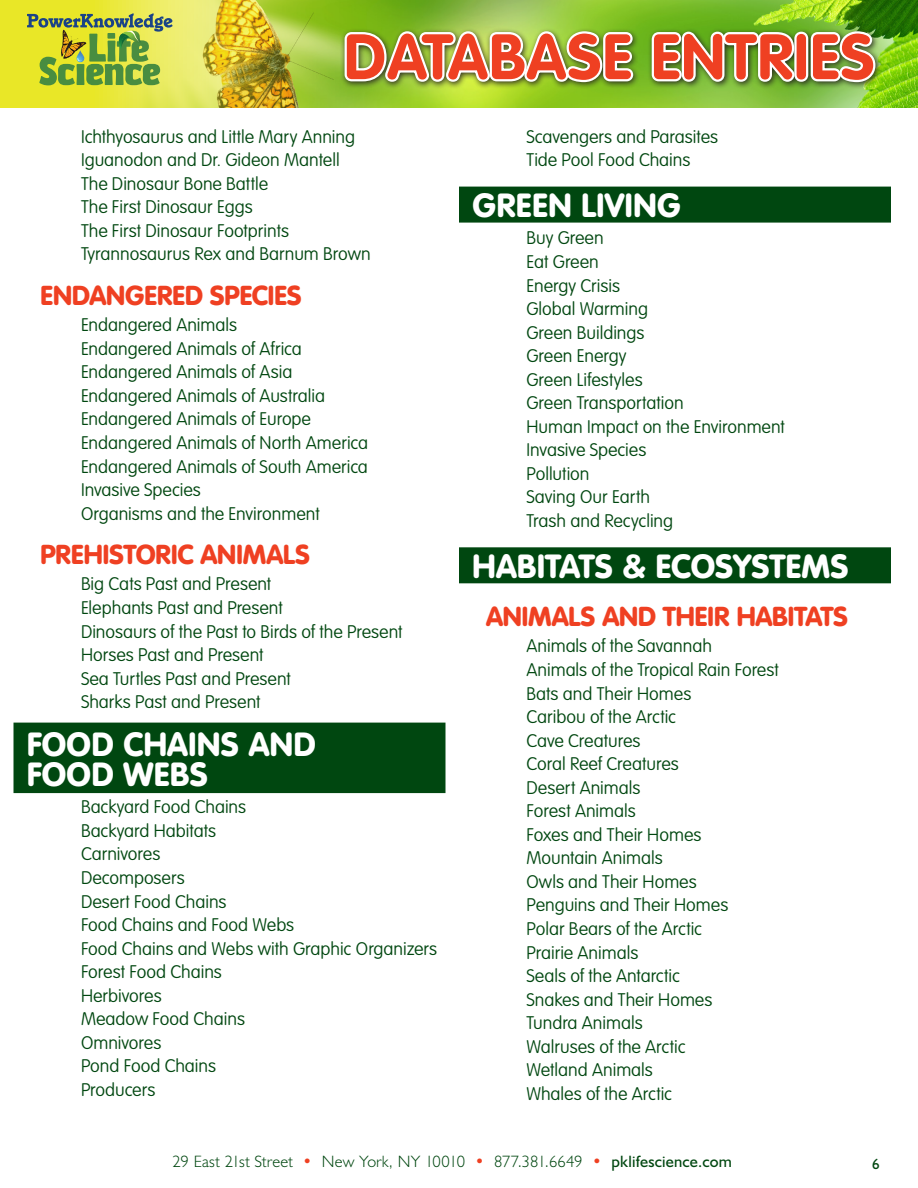
<style>
.page{position:relative;width:918px;height:1188px;background:#fff}
.page>*{position:absolute;margin:0;border:0;box-sizing:border-box;transform-origin:0 0}
.t1{font:700 63px "VAG Rounded Std";letter-spacing:.02em;color:#ef4022}
.A_Head{font:900 33px "VAG Rounded Std";letter-spacing:.015em;color:#fff}
.A_Head_2_lines{font:900 33px/30px "VAG Rounded Std";letter-spacing:.015em;color:#fff}
.B_Head{font:900 27px "VAG Rounded Std";color:#ef4022}
.Basic_Body{font:100 18px "VAG Rounded Std";color:#004710}
.t2{font:300 16.5px "Humanist 521 BT";letter-spacing:.005em;color:#004710}
.t3{font:15px "Humanist 521 BT";color:#004710}
.s1{color:#ef4022}
.s2{font-weight:400}
</style>
<div class="page">
<div style="left:0;top:0;width:918px;height:108px;background:#e9e727"></div>
<img style="left:92px;top:0;width:826px;height:108px">
<div style="left:340px;top:27px;width:542px;height:62px;background:#231f20;opacity:.9"></div>
<img style="left:342px;top:29px;width:293px;height:55px">
<svg style="left:649px;top:29px;width:148px;height:56px;background:#97ab81"></svg>
<div style="left:794px;top:32px;width:14px;height:50px;border:4px solid #fff;border-radius:5px"></div>
<img style="left:808px;top:29px;width:70px;height:55px">
<svg style="left:27px;top:13px;width:146px;height:72px"></svg>
<div style="left:14px;top:723px;width:432px;height:70px;background:#004710"></div>
<div style="left:459px;top:187px;width:432px;height:36px;background:#004710"></div>
<div style="left:459px;top:547px;width:432px;height:36px;background:#004710"></div>
<h1 class="t1" style="left:344px;top:20px;width:532px">DATABASE ENTRIES</h1>
<p class="Basic_Body" style="left:81px;top:126px;width:276px">Ichthyosaurus and Little Mary Anning</p>
<p class="Basic_Body" style="left:81px;top:150px;width:260px">Iguanodon and Dr. Gideon Mantell</p>
<p class="Basic_Body" style="left:81px;top:173px;width:189px">The Dinosaur Bone Battle</p>
<p class="Basic_Body" style="left:81px;top:197px;width:173px">The First Dinosaur Eggs</p>
<p class="Basic_Body" style="left:81px;top:220px;width:210px">The First Dinosaur Footprints</p>
<p class="Basic_Body" style="left:81px;top:244px;width:291px">Tyrannosaurus Rex and Barnum Brown</p>
<p class="B_Head" style="left:40px;top:279px;width:263px">ENDANGERED SPECIES</p>
<p class="Basic_Body" style="left:81px;top:315px;width:158px">Endangered Animals</p>
<p class="Basic_Body" style="left:81px;top:338px;width:222px">Endangered Animals of Africa</p>
<p class="Basic_Body" style="left:81px;top:362px;width:213px">Endangered Animals of Asia</p>
<p class="Basic_Body" style="left:81px;top:385px;width:246px">Endangered Animals of Australia</p>
<p class="Basic_Body" style="left:81px;top:409px;width:232px">Endangered Animals of Europe</p>
<p class="Basic_Body" style="left:81px;top:432px;width:289px">Endangered Animals of North America</p>
<p class="Basic_Body" style="left:81px;top:456px;width:288px">Endangered Animals of South America</p>
<p class="Basic_Body" style="left:81px;top:480px;width:121px">Invasive Species</p>
<p class="Basic_Body" style="left:81px;top:503px;width:240px">Organisms and the Environment</p>
<p class="B_Head" style="left:40px;top:538px;width:271px">PREHISTORIC ANIMALS</p>
<p class="Basic_Body" style="left:81px;top:574px;width:192px">Big Cats Past and Present</p>
<p class="Basic_Body" style="left:81px;top:597px;width:203px">Elephants Past and Present</p>
<p class="Basic_Body" style="left:81px;top:621px;width:323px">Dinosaurs of the Past to Birds of the Present</p>
<p class="Basic_Body" style="left:81px;top:645px;width:184px">Horses Past and Present</p>
<p class="Basic_Body" style="left:81px;top:668px;width:211px">Sea Turtles Past and Present</p>
<p class="Basic_Body" style="left:81px;top:692px;width:181px">Sharks Past and Present</p>
<p class="A_Head_2_lines" style="left:27px;top:730px;width:290px">FOOD CHAINS AND<br>FOOD WEBS</p>
<p class="Basic_Body" style="left:81px;top:797px;width:167px">Backyard Food Chains</p>
<p class="Basic_Body" style="left:81px;top:820px;width:137px">Backyard Habitats</p>
<p class="Basic_Body" style="left:81px;top:844px;width:81px">Carnivores</p>
<p class="Basic_Body" style="left:81px;top:867px;width:105px">Decomposers</p>
<p class="Basic_Body" style="left:81px;top:891px;width:147px">Desert Food Chains</p>
<p class="Basic_Body" style="left:81px;top:915px;width:215px">Food Chains and Food Webs</p>
<p class="Basic_Body" style="left:81px;top:938px;width:358px">Food Chains and Webs with Graphic Organizers</p>
<p class="Basic_Body" style="left:81px;top:962px;width:142px">Forest Food Chains</p>
<p class="Basic_Body" style="left:81px;top:985px;width:82px">Herbivores</p>
<p class="Basic_Body" style="left:81px;top:1009px;width:166px">Meadow Food Chains</p>
<p class="Basic_Body" style="left:81px;top:1032px;width:82px">Omnivores</p>
<p class="Basic_Body" style="left:81px;top:1056px;width:137px">Pond Food Chains</p>
<p class="Basic_Body" style="left:81px;top:1079px;width:76px">Producers</p>
<p class="Basic_Body" style="left:526px;top:126px;width:193px">Scavengers and Parasites</p>
<p class="Basic_Body" style="left:526px;top:150px;width:165px">Tide Pool Food Chains</p>
<p class="A_Head" style="left:472px;top:185px;width:210px">GREEN LIVING</p>
<p class="Basic_Body" style="left:526px;top:228px;width:79px">Buy Green</p>
<p class="Basic_Body" style="left:526px;top:251px;width:74px">Eat Green</p>
<p class="Basic_Body" style="left:526px;top:275px;width:95px">Energy Crisis</p>
<p class="Basic_Body" style="left:526px;top:298px;width:123px">Global Warming</p>
<p class="Basic_Body" style="left:526px;top:322px;width:120px">Green Buildings</p>
<p class="Basic_Body" style="left:526px;top:346px;width:102px">Green Energy</p>
<p class="Basic_Body" style="left:526px;top:369px;width:118px">Green Lifestyles</p>
<p class="Basic_Body" style="left:526px;top:393px;width:159px">Green Transportation</p>
<p class="Basic_Body" style="left:526px;top:416px;width:260px">Human Impact on the Environment</p>
<p class="Basic_Body" style="left:526px;top:440px;width:121px">Invasive Species</p>
<p class="Basic_Body" style="left:526px;top:463px;width:65px">Pollution</p>
<p class="Basic_Body" style="left:526px;top:487px;width:125px">Saving Our Earth</p>
<p class="Basic_Body" style="left:526px;top:510px;width:148px">Trash and Recycling</p>
<p class="A_Head" style="left:472px;top:546px;width:378px">HABITATS &amp; ECOSYSTEMS</p>
<p class="B_Head" style="left:486px;top:600px;width:364px">ANIMALS AND THEIR HABITATS</p>
<p class="Basic_Body" style="left:526px;top:636px;width:187px">Animals of the Savannah</p>
<p class="Basic_Body" style="left:526px;top:659px;width:254px">Animals of the Tropical Rain Forest</p>
<p class="Basic_Body" style="left:526px;top:683px;width:166px">Bats and Their Homes</p>
<p class="Basic_Body" style="left:526px;top:706px;width:151px">Caribou of the Arctic</p>
<p class="Basic_Body" style="left:526px;top:730px;width:116px">Cave Creatures</p>
<p class="Basic_Body" style="left:526px;top:754px;width:154px">Coral Reef Creatures</p>
<p class="Basic_Body" style="left:526px;top:777px;width:115px">Desert Animals</p>
<p class="Basic_Body" style="left:526px;top:801px;width:111px">Forest Animals</p>
<p class="Basic_Body" style="left:526px;top:824px;width:177px">Foxes and Their Homes</p>
<p class="Basic_Body" style="left:526px;top:848px;width:138px">Mountain Animals</p>
<p class="Basic_Body" style="left:526px;top:871px;width:172px">Owls and Their Homes</p>
<p class="Basic_Body" style="left:526px;top:895px;width:203px">Penguins and Their Homes</p>
<p class="Basic_Body" style="left:526px;top:918px;width:177px">Polar Bears of the Arctic</p>
<p class="Basic_Body" style="left:526px;top:942px;width:113px">Prairie Animals</p>
<p class="Basic_Body" style="left:526px;top:966px;width:155px">Seals of the Antarctic</p>
<p class="Basic_Body" style="left:526px;top:989px;width:187px">Snakes and Their Homes</p>
<p class="Basic_Body" style="left:526px;top:1013px;width:118px">Tundra Animals</p>
<p class="Basic_Body" style="left:526px;top:1036px;width:161px">Walruses of the Arctic</p>
<p class="Basic_Body" style="left:526px;top:1060px;width:128px">Wetland Animals</p>
<p class="Basic_Body" style="left:526px;top:1083px;width:147px">Whales of the Arctic</p>
<p class="t2" style="left:172px;top:1151px;width:561px">29 East 21st Street <span class="s1">•</span> New York, NY 10010 <span class="s1">•</span> 877.381.6649 <span class="s1">•</span> <span class="s2">pklifescience.com</span></p>
<p class="t3" style="left:872px;top:1154px;width:9px">6</p>
</div>
